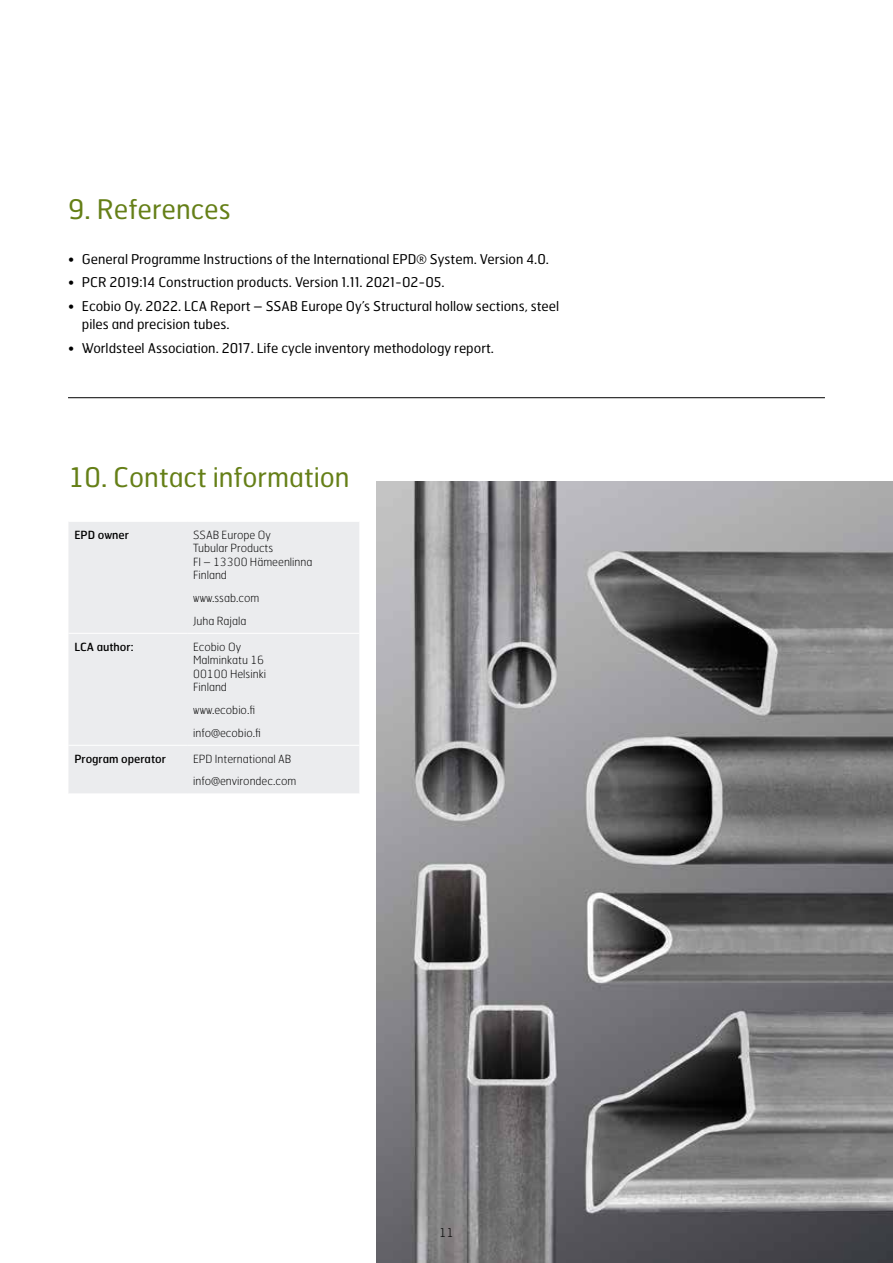
<style>
.page{position:relative;width:893px;height:1263px;background:#fff}
.page>*{position:absolute;margin:0;border:0;box-sizing:border-box;transform-origin:0 0}
.t1{font:27px "Hermes FB";color:#657f17}
.t2{font:13.5px/18.8px "Hermes FB";color:#000}
.t3{font:100 12px "Hermes FB";color:#000}
.t4{font:100 11.25px/13.5px "Hermes FB";color:#000}
.t5{font:11.25px "Hermes FB";color:#000}
</style>
<div class="page">
<div style="left:68px;top:522px;width:291px;height:271px;background:#ebecee"></div>
<hr style="left:68px;top:633px;width:119px;height:1px;background:#fff">
<hr style="left:187px;top:633px;width:172px;height:1px;background:#fff">
<hr style="left:68px;top:745px;width:119px;height:1px;background:#fff">
<hr style="left:187px;top:745px;width:172px;height:1px;background:#fff">
<hr style="left:68px;top:397px;width:757px;height:1px;background:#000">
<img style="left:376px;top:482px;width:517px;height:781px">
<h1 class="t1" style="left:68px;top:192px;width:164px">9. References</h1>
<p class="t2" style="left:68px;top:249px;width:482px">• General Programme Instructions of the International EPD® System. Version 4.0.</p>
<p class="t2" style="left:68px;top:272px;width:378px">• PCR 2019:14 Construction products. Version 1.11. 2021-02-05.</p>
<p class="t2" style="left:82px;top:296px;width:479px;text-indent:-14px">• Ecobio Oy. 2022. LCA Report – SSAB Europe Oy’s Structural hollow sections, steel piles and precision tubes.</p>
<p class="t2" style="left:68px;top:338px;width:427px">• Worldsteel Association. 2017. Life cycle inventory methodology report.</p>
<h1 class="t1" style="left:68px;top:460px;width:283px">10. Contact information</h1>
<p class="t5" style="left:74px;top:527px;width:56px">EPD owner</p>
<p class="t4" style="left:193px;top:527px;width:121px">SSAB Europe Oy<br>Tubular Products<br>FI – 13300 Hämeenlinna<br>Finland</p>
<p class="t4" style="left:193px;top:586px;width:68px;line-height:22.8px">www.ssab.com<br>Juha Rajala</p>
<p class="t5" style="left:74px;top:639px;width:60px">LCA author:</p>
<p class="t4" style="left:193px;top:639px;width:74px">Ecobio Oy<br>Malminkatu 16<br>00100 Helsinki<br>Finland</p>
<p class="t4" style="left:193px;top:698px;width:69px;line-height:22.8px">www.ecobio.fi info@ecobio.fi</p>
<p class="t5" style="left:74px;top:751px;width:93px">Program operator</p>
<p class="t4" style="left:193px;top:747px;width:105px;line-height:22.8px">EPD International AB info@environdec.com</p>
<p class="t3" style="left:439px;top:1225px;width:16px">11</p>
</div>
